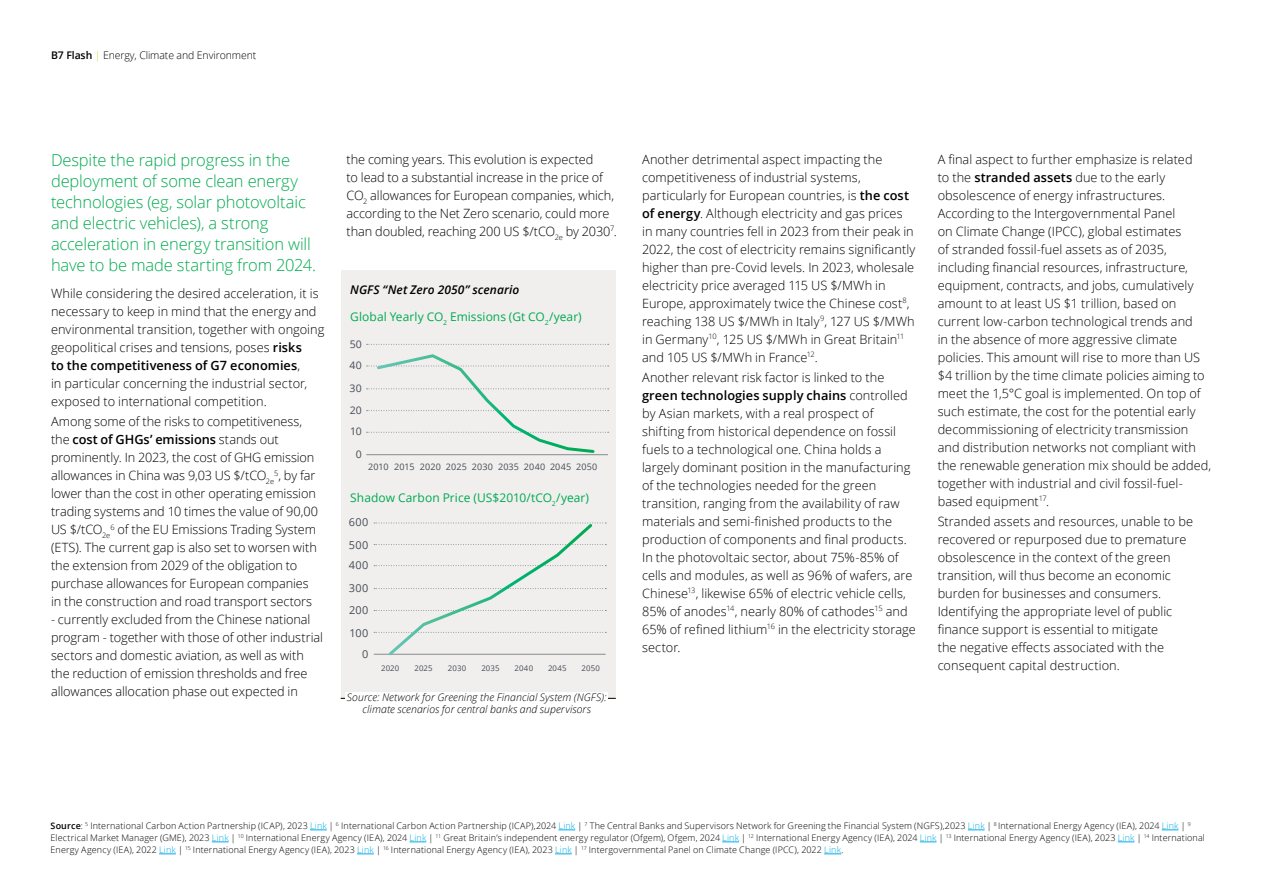
<style>
.page{position:relative;width:1263px;height:893px;background:#fff}
.page>*{position:absolute;margin:0;border:0;box-sizing:border-box;transform-origin:0 0}
.t1{font:300 16.5px/21px "Open Sans";letter-spacing:-.01em;color:#00aa4f}
.t2{font:300 12.75px/18px "Open Sans";color:#000}
.t3{font:12px "Open Sans";letter-spacing:.005em;color:#00aa4f}
.t4{font:italic 600 12px "Open Sans";letter-spacing:.005em;color:#000}
.t5{font:10.95px/23.2px "Open Sans";letter-spacing:.035em;color:#474c55}
.t6{font:italic 300 10.5px/12px "Open Sans";letter-spacing:.005em;color:#000;text-align:center}
.t7{font:300 10.5px "Open Sans";letter-spacing:-.01em;color:#000}
.t8{font:10.5px/21.9px "Open Sans";letter-spacing:.02em;color:#474c55;text-align:justify}
.t9{font:300 9px/12px "Open Sans";letter-spacing:.015em;color:#000}
.t10{font:9px "Open Sans";letter-spacing:.01em;color:#474c55}
.t11{font:7.8px "Open Sans";letter-spacing:.015em;color:#474c55}
.s1{font-weight:600}
.s2{color:#c4d82e}
.s3{color:#00aae7}
</style>
<div class="page">
<div style="left:341px;top:270px;width:274px;height:429px;background:#f0efee"></div>
<hr style="left:341px;top:698px;width:275px;height:1px;background:#000">
<div style="left:345px;top:693px;width:263px;height:20px;background:#fff"></div>
<svg style="left:310px;top:830px;width:17px;height:1px"></svg>
<svg style="left:558px;top:830px;width:17px;height:1px"></svg>
<svg style="left:968px;top:830px;width:16px;height:1px"></svg>
<svg style="left:1162px;top:830px;width:16px;height:1px"></svg>
<svg style="left:212px;top:842px;width:17px;height:1px"></svg>
<svg style="left:410px;top:842px;width:16px;height:1px"></svg>
<svg style="left:722px;top:842px;width:17px;height:1px"></svg>
<svg style="left:920px;top:842px;width:16px;height:1px"></svg>
<svg style="left:1118px;top:842px;width:16px;height:1px"></svg>
<svg style="left:159px;top:854px;width:17px;height:1px"></svg>
<svg style="left:357px;top:854px;width:17px;height:1px"></svg>
<svg style="left:555px;top:854px;width:17px;height:1px"></svg>
<svg style="left:824px;top:854px;width:17px;height:1px"></svg>
<svg style="left:367px;top:344px;width:242px;height:1px"></svg>
<svg style="left:367px;top:354px;width:242px;height:101px"></svg>
<svg style="left:374px;top:522px;width:232px;height:134px"></svg>
<p class="t7" style="left:51px;top:48px;width:207px"><span class="s1">B7 Flash</span> <span class="s2">|</span> Energy, Climate and Environment</p>
<p class="t1" style="left:51px;top:149px;width:266px">Despite the rapid progress in the deployment of some clean energy technologies (eg, solar photovoltaic and electric vehicles), a strong acceleration in energy transition will have to be made starting from 2024.</p>
<p class="t2" style="left:51px;top:284px;width:275px">While considering the desired acceleration, it is necessary to keep in mind that the energy and environmental transition, together with ongoing geopolitical crises and tensions, poses <span class="s1">risks<br>to the competitiveness of G7 economies</span>,<br>in particular concerning the industrial sector, exposed to international competition.</p>
<p class="t2" style="left:51px;top:412px;width:269px">Among some of the risks to competitiveness, the <span class="s1">cost of GHGs’ emissions</span> stands out prominently. In 2023, the cost of GHG emission allowances in China was 9,03 US $/tCO<sub>2e</sub><sup>5</sup>, by far lower than the cost in other operating emission trading systems and 10 times the value of 90,00<br>US $/tCO<sub>2e</sub><sup>6</sup> of the EU Emissions Trading System (ETS). The current gap is also set to worsen with the extension from 2029 of the obligation to purchase allowances for European companies in the construction and road transport sectors</p>
<p class="t2" style="left:51px;top:610px;width:273px">- currently excluded from the Chinese national program - together with those of other industrial sectors and domestic aviation, as well as with the reduction of emission thresholds and free allowances allocation phase out expected in</p>
<p class="t2" style="left:347px;top:150px;width:272px">the coming years. This evolution is expected<br>to lead to a substantial increase in the price of CO<sub>2</sub> allowances for European companies, which, according to the Net Zero scenario, could more than doubled, reaching 200 US $/tCO<sub>2e</sub> by 2030<sup>7</sup>.</p>
<p class="t4" style="left:350px;top:281px;width:170px">NGFS “Net Zero 2050” scenario</p>
<p class="t3" style="left:350px;top:309px;width:233px">Global Yearly CO<sub>2</sub> Emissions (Gt CO<sub>2</sub>/year)</p>
<p class="t8" style="left:349px;top:333px;width:14px">50<br>40<br>30<br>20<br>10</p>
<p class="t8" style="left:356px;top:443px;width:8px">0</p>
<p class="t10" style="left:368px;top:461px;width:231px">2010 2015 2020 2025 2030 2035 2040 2045 2050</p>
<p class="t3" style="left:350px;top:490px;width:240px">Shadow Carbon Price (US$2010/tCO<sub>2</sub>/year)</p>
<p class="t5" style="left:349px;top:510px;width:21px">600<br>500</p>
<p class="t5" style="left:349px;top:554px;width:21px;line-height:22.6px">400<br>300</p>
<p class="t5" style="left:349px;top:598px;width:21px">200<br>100</p>
<p class="t5" style="left:362px;top:642px;width:8px">0</p>
<p class="t11" style="left:381px;top:662px;width:20px">2020</p>
<p class="t11" style="left:414px;top:662px;width:20px">2025</p>
<p class="t11" style="left:448px;top:662px;width:20px">2030</p>
<p class="t11" style="left:481px;top:662px;width:20px">2035</p>
<p class="t11" style="left:515px;top:662px;width:20px">2040</p>
<p class="t11" style="left:548px;top:662px;width:20px">2045</p>
<p class="t11" style="left:581px;top:662px;width:20px">2050</p>
<p class="t6" style="left:347px;top:691px;width:261px">Source: Network for Greening the Financial System (NGFS): climate scenarios for central banks and supervisors</p>
<p class="t2" style="left:642px;top:150px;width:275px">Another detrimental aspect impacting the competitiveness of industrial systems, particularly for European countries, is <span class="s1">the cost of energy</span>. Although electricity and gas prices in many countries fell in 2023 from their peak in 2022, the cost of electricity remains significantly higher than pre-Covid levels. In 2023, wholesale electricity price averaged 115 US $/MWh in Europe, approximately twice the Chinese cost<sup>8</sup>, reaching 138 US $/MWh in Italy<sup>9</sup>, 127 US $/MWh in Germany<sup>10</sup>, 125 US $/MWh in Great Britain<sup>11 </sup>and 105 US $/MWh in France<sup>12</sup>.</p>
<p class="t2" style="left:642px;top:368px;width:275px">Another relevant risk factor is linked to the <span class="s1">green technologies supply chains</span> controlled by Asian markets, with a real prospect of shifting from historical dependence on fossil fuels to a technological one. China holds a largely dominant position in the manufacturing of the technologies needed for the green transition, ranging from the availability of raw materials and semi-finished products to the production of components and final products.<br>In the photovoltaic sector, about 75%-85% of cells and modules, as well as 96% of wafers, are Chinese<sup>13</sup>, likewise 65% of electric vehicle cells, 85% of anodes<sup>14</sup>, nearly 80% of cathodes<sup>15</sup> and 65% of refined lithium<sup>16</sup> in the electricity storage sector.</p>
<p class="t2" style="left:938px;top:150px;width:275px">A final aspect to further emphasize is related<br>to the <span class="s1">stranded assets</span> due to the early obsolescence of energy infrastructures.<br>According to the Intergovernmental Panel<br>on Climate Change (IPCC), global estimates<br>of stranded fossil-fuel assets as of 2035, including financial resources, infrastructure, equipment, contracts, and jobs, cumulatively amount to at least US $1 trillion, based on current low-carbon technological trends and<br>in the absence of more aggressive climate policies. This amount will rise to more than US $4 trillion by the time climate policies aiming to meet the 1,5°C goal is implemented. On top of such estimate, the cost for the potential early decommissioning of electricity transmission and distribution networks not compliant with the renewable generation mix should be added, together with industrial and civil fossil-fuel&shy;based equipment<sup>17</sup>.</p>
<p class="t2" style="left:938px;top:512px;width:257px">Stranded assets and resources, unable to be recovered or repurposed due to premature obsolescence in the context of the green transition, will thus become an economic burden for businesses and consumers.<br>Identifying the appropriate level of public finance support is essential to mitigate<br>the negative effects associated with the consequent capital destruction.</p>
<p class="t9" style="left:50px;top:820px;width:1156px"><span class="s1">Source</span>: <sup>5</sup> International Carbon Action Partnership (ICAP), 2023 <span class="s3">Link</span> | <sup>6</sup> International Carbon Action Partnership (ICAP),2024 <span class="s3">Link</span> | <sup>7</sup> The Central Banks and Supervisors Network for Greening the Financial System (NGFS),2023 <span class="s3">Link</span> | <sup>8</sup> International Energy Agency (IEA), 2024 <span class="s3">Link</span> | <sup>9<br></sup>Electrical Market Manager (GME), 2023 <span class="s3">Link</span> | <sup>10</sup> International Energy Agency (IEA), 2024 <span class="s3">Link</span> | <sup>11</sup> Great Britain’s independent energy regulator (Ofgem), Ofgem, 2024 <span class="s3">Link</span> | <sup>12</sup> International Energy Agency (IEA), 2024 <span class="s3">Link</span> | <sup>13</sup> International Energy Agency (IEA), 2023 <span class="s3">Link</span> | <sup>14</sup> International<br>Energy Agency (IEA), 2022 <span class="s3">Link</span> | <sup>15</sup> International Energy Agency (IEA), 2023 <span class="s3">Link</span> | <sup>16</sup> International Energy Agency (IEA), 2023 <span class="s3">Link</span> | <sup>17</sup> Intergovernmental Panel on Climate Change (IPCC), 2022 <span class="s3">Link</span>.</p>
</div>
